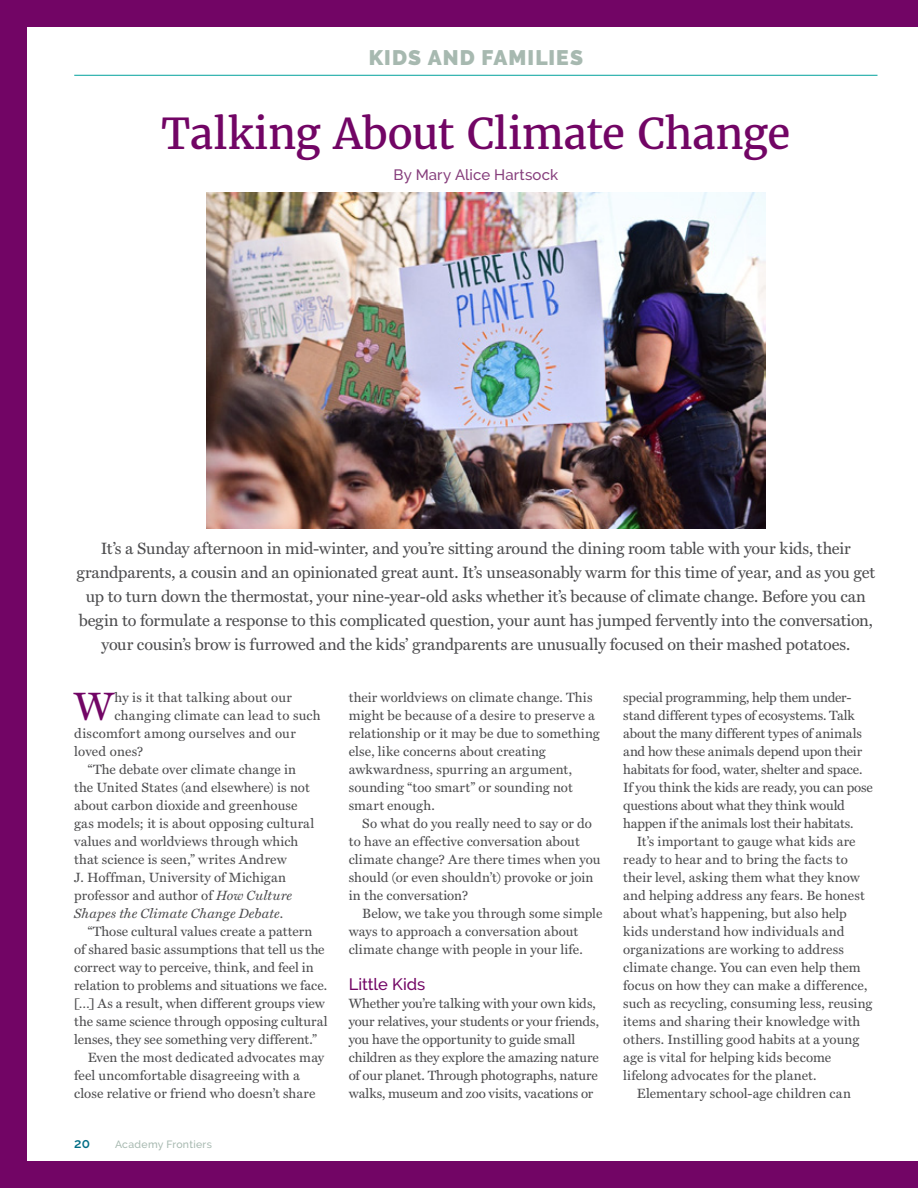
<style>
.page{position:relative;width:918px;height:1188px;background:#720565}
.page>*{position:absolute;margin:0;border:0;box-sizing:border-box;transform-origin:0 0}
.t1{font:42px "Merriweather";letter-spacing:-.01em;color:#720565}
.t2{font:39.9px "Miller Text Roman";color:#720565}
.t3{font:900 21px "Raleway";letter-spacing:.055em;color:#a7b9b0}
.t4{font:16.5px/24px "Miller Text Roman";letter-spacing:-.01em;color:#4d4d4f;text-align:center}
.t5{font:500 16.5px "Raleway";color:#720565}
.t6{font:500 15px "Raleway";letter-spacing:.005em;color:#863e7c}
.t7{font:13.5px/18px "Miller Text Roman";color:#4d4d4f}
.t8{font:italic 13.5px "Miller Text";letter-spacing:.01em;color:#4d4d4f}
.t9{font:13.5px "Miller Text Roman";letter-spacing:.025em;color:#4d4d4f}
.t10{font:13.5px "Miller Text Roman";letter-spacing:.02em;color:#4d4d4f}
.t11{font:600 13.5px "Raleway";color:#006d85}
.t12{font:500 10.5px "Raleway";letter-spacing:.025em;color:#a7b9b0}
.s1{font-family:"Miller Text";font-style:italic}
.s2{font-family:"Miller Text Roman";font-style:normal}
</style>
<div class="page">
<div style="left:27px;top:27px;width:891px;height:1134px;background:#fff"></div>
<hr style="left:74px;top:75px;width:804px;height:1px;background:#00a19c">
<img style="left:206px;top:193px;width:560px;height:335px">
<h3 class="t3" style="left:369px;top:46px;width:216px">KIDS AND FAMILIES</h3>
<h1 class="t1" style="left:161px;top:108px;width:630px">Talking About Climate Change</h1>
<p class="t6" style="left:394px;top:166px;width:166px">By Mary Alice Hartsock</p>
<p class="t4" style="left:76px;top:536px;width:800px">It’s a Sunday afternoon in mid-winter, and you’re sitting around the dining room table with your kids, their grandparents, a cousin and an opinionated great aunt. It’s unseasonably warm for this time of year, and as you get up to turn down the thermostat, your nine-year-old asks whether it’s because of climate change. Before you can begin to formulate a response to this complicated question, your aunt has jumped fervently into the conversation, your cousin’s brow is furrowed and the kids’ grandparents are unusually focused on their mashed potatoes.</p>
<h2 class="t2" style="left:74px;top:683px;width:41px">W</h2>
<p class="t10" style="left:115px;top:689px;width:179px">hy is it that talking about our</p>
<p class="t9" style="left:115px;top:707px;width:208px">changing climate can lead to such</p>
<p class="t7" style="left:74px;top:724px;width:223px">discomfort among ourselves and our</p>
<p class="t7" style="left:74px;top:742px;width:71px">loved ones?</p>
<p class="t7" style="left:88px;top:760px;width:210px">“The debate over climate change in</p>
<p class="t7" style="left:74px;top:778px;width:237px">the United States (and elsewhere) is not</p>
<p class="t7" style="left:74px;top:796px;width:225px">about carbon dioxide and greenhouse</p>
<p class="t7" style="left:74px;top:814px;width:241px">gas models; it is about opposing cultural</p>
<p class="t7" style="left:74px;top:832px;width:226px">values and worldviews through which</p>
<p class="t7" style="left:74px;top:850px;width:214px">that science is seen,” writes Andrew</p>
<p class="t7" style="left:74px;top:868px;width:213px">J. Hoffman, University of Michigan</p>
<p class="t7" style="left:74px;top:886px;width:219px">professor and author of <span class="s1">How Culture</span></p>
<p class="t8" style="left:74px;top:905px;width:210px">Shapes the Climate Change Debate<span class="s2">.</span></p>
<p class="t7" style="left:88px;top:922px;width:226px">“Those cultural values create a pattern</p>
<p class="t7" style="left:74px;top:940px;width:252px">of shared basic assumptions that tell us the</p>
<p class="t7" style="left:74px;top:958px;width:241px">correct way to perceive, think, and feel in</p>
<p class="t7" style="left:74px;top:976px;width:254px">relation to problems and situations we face.</p>
<p class="t7" style="left:74px;top:994px;width:252px">[…] As a result, when different groups view</p>
<p class="t7" style="left:74px;top:1012px;width:255px">the same science through opposing cultural</p>
<p class="t7" style="left:74px;top:1030px;width:244px">lenses, they see something very different.”</p>
<p class="t7" style="left:88px;top:1048px;width:238px">Even the most dedicated advocates may</p>
<p class="t7" style="left:74px;top:1066px;width:227px">feel uncomfortable disagreeing with a</p>
<p class="t7" style="left:74px;top:1084px;width:243px">close relative or friend who doesn’t share</p>
<p class="t11" style="left:74px;top:1135px;width:17px">20</p>
<p class="t12" style="left:115px;top:1138px;width:98px">Academy Frontiers</p>
<p class="t7" style="left:349px;top:688px;width:253px">their worldviews on climate change. This might be because of a desire to preserve a relationship or it may be due to something else, like concerns about creating awkwardness, spurring an argument, sounding “too smart” or sounding not smart enough.</p>
<p class="t7" style="left:349px;top:814px;width:253px;text-indent:14px">So what do you really need to say or do to have an effective conversation about climate change? Are there times when you should (or even shouldn’t) provoke or join in the conversation?</p>
<p class="t7" style="left:349px;top:904px;width:255px;text-indent:14px">Below, we take you through some simple ways to approach a conversation about climate change with people in your life.</p>
<p class="t5" style="left:349px;top:975px;width:78px">Little Kids</p>
<p class="t7" style="left:349px;top:994px;width:252px">Whether you’re talking with your own kids, your relatives, your students or your friends, you have the opportunity to guide small children as they explore the amazing nature of our planet. Through photographs, nature walks, museum and zoo visits, vacations or</p>
<p class="t7" style="left:623px;top:688px;width:251px">special programming, help them under&shy;stand different types of ecosystems. Talk about the many different types of animals and how these animals depend upon their habitats for food, water, shelter and space.<br>If you think the kids are ready, you can pose questions about what they think would happen if the animals lost their habitats.</p>
<p class="t7" style="left:637px;top:832px;width:220px">It’s important to gauge what kids are</p>
<p class="t7" style="left:623px;top:850px;width:226px">ready to hear and to bring the facts to</p>
<p class="t7" style="left:623px;top:868px;width:238px">their level, asking them what they know</p>
<p class="t7" style="left:623px;top:886px;width:243px">and helping address any fears. Be honest</p>
<p class="t7" style="left:623px;top:904px;width:225px">about what’s happening, but also help</p>
<p class="t7" style="left:623px;top:922px;width:223px">kids understand how individuals and</p>
<p class="t7" style="left:623px;top:940px;width:222px">organizations are working to address</p>
<p class="t7" style="left:623px;top:958px;width:239px">climate change. You can even help them</p>
<p class="t7" style="left:623px;top:976px;width:246px">focus on how they can make a difference,</p>
<p class="t7" style="left:623px;top:994px;width:251px">such as recycling, consuming less, reusing</p>
<p class="t7" style="left:623px;top:1012px;width:239px">items and sharing their knowledge with</p>
<p class="t7" style="left:623px;top:1030px;width:238px">others. Instilling good habits at a young</p>
<p class="t7" style="left:623px;top:1048px;width:210px">age is vital for helping kids become</p>
<p class="t7" style="left:623px;top:1066px;width:195px">lifelong advocates for the planet.</p>
<p class="t7" style="left:637px;top:1084px;width:216px">Elementary school-age children can</p>
</div>
